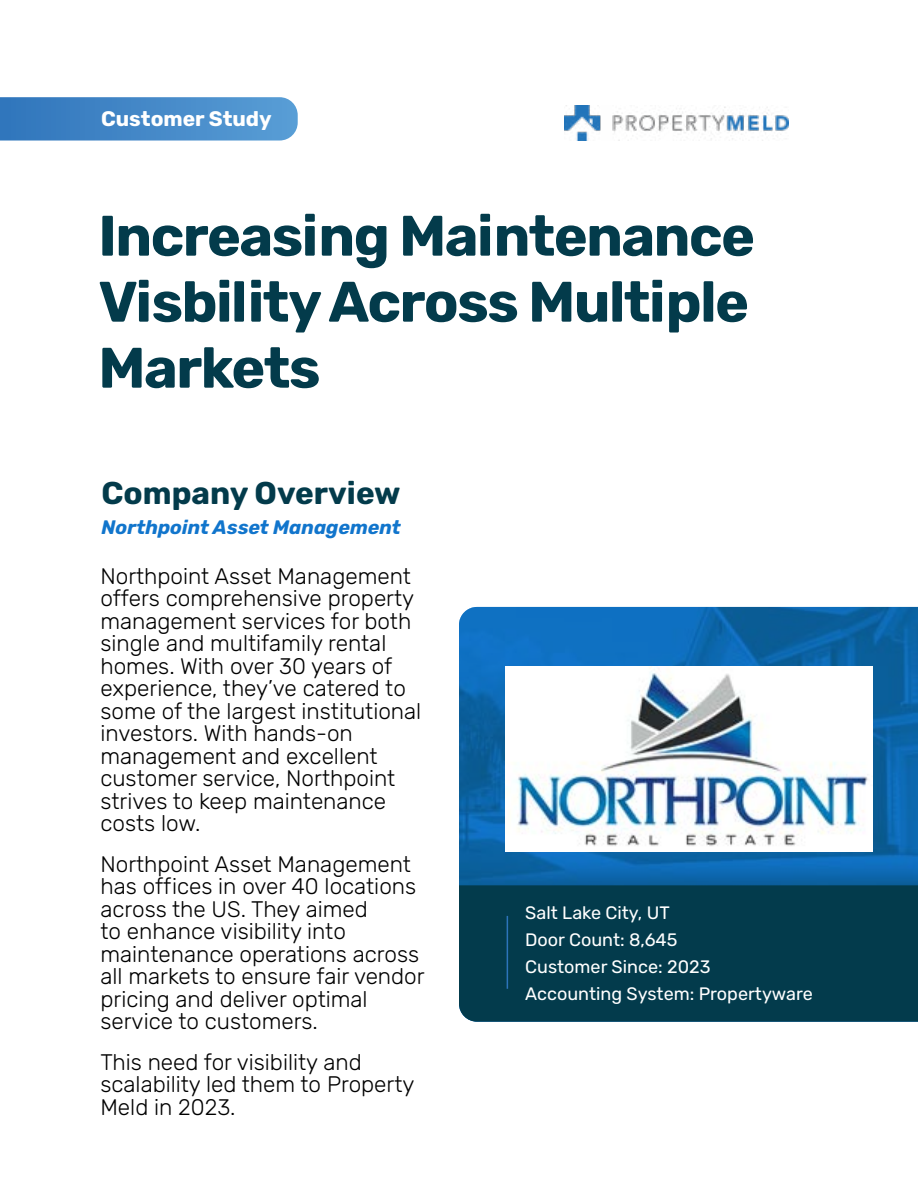
<style>
.page{position:relative;width:918px;height:1188px;background:#fff}
.page>*{position:absolute;margin:0;border:0;box-sizing:border-box;transform-origin:0 0}
.t1{font:700 57px/66px "Rubik";letter-spacing:-.025em;color:#033b4b;text-align:justify}
.t2{font:700 31.5px "Rubik";color:#033b4b}
.t3{font:300 22.5px/22.5px "Rubik";color:#000}
.t4{font:700 21px "Rubik";color:#fff}
.t5{font:italic 700 19.5px "Rubik";color:#1175cc}
.t6{font:18px/27px "Rubik";color:#fff}
</style>
<div class="page">
<img style="left:565px;top:105px;width:223px;height:35px">
<svg style="left:0;top:97px;width:298px;height:44px;background:#498cc9"></svg>
<img style="left:459px;top:607px;width:459px;height:278px">
<div style="left:459px;top:885px;width:459px;height:137px;background:#033b4c"></div>
<hr style="left:507px;top:916px;width:1px;height:73px;background:#2c74ba">
<img style="left:505px;top:666px;width:368px;height:185px">
<p class="t4" style="left:101px;top:107px;width:172px">Customer Study</p>
<h1 class="t1" style="left:98px;top:204px;width:658px">Increasing Maintenance Visbility Across Multiple Markets</h1>
<h2 class="t2" style="left:102px;top:475px;width:301px">Company Overview</h2>
<p class="t5" style="left:102px;top:516px;width:301px">Northpoint Asset Management</p>
<p class="t3" style="left:100px;top:565px;width:322px">Northpoint Asset Management offers comprehensive property management services for both single and multifamily rental homes. With over 30 years of experience, they’ve catered to some of the largest institutional investors. With hands-on management and excellent customer service, Northpoint strives to keep maintenance costs low.</p>
<p class="t3" style="left:100px;top:853px;width:326px">Northpoint Asset Management has offices in over 40 locations across the US. They aimed<br>to enhance visibility into maintenance operations across all markets to ensure fair vendor pricing and deliver optimal service to customers.</p>
<p class="t3" style="left:100px;top:1051px;width:316px">This need for visibility and scalability led them to Property<br>Meld in 2023.</p>
<p class="t6" style="left:525px;top:899px;width:289px">Salt Lake City, UT<br>Door Count: 8,645<br>Customer Since: 2023<br>Accounting System: Propertyware</p>
</div>
